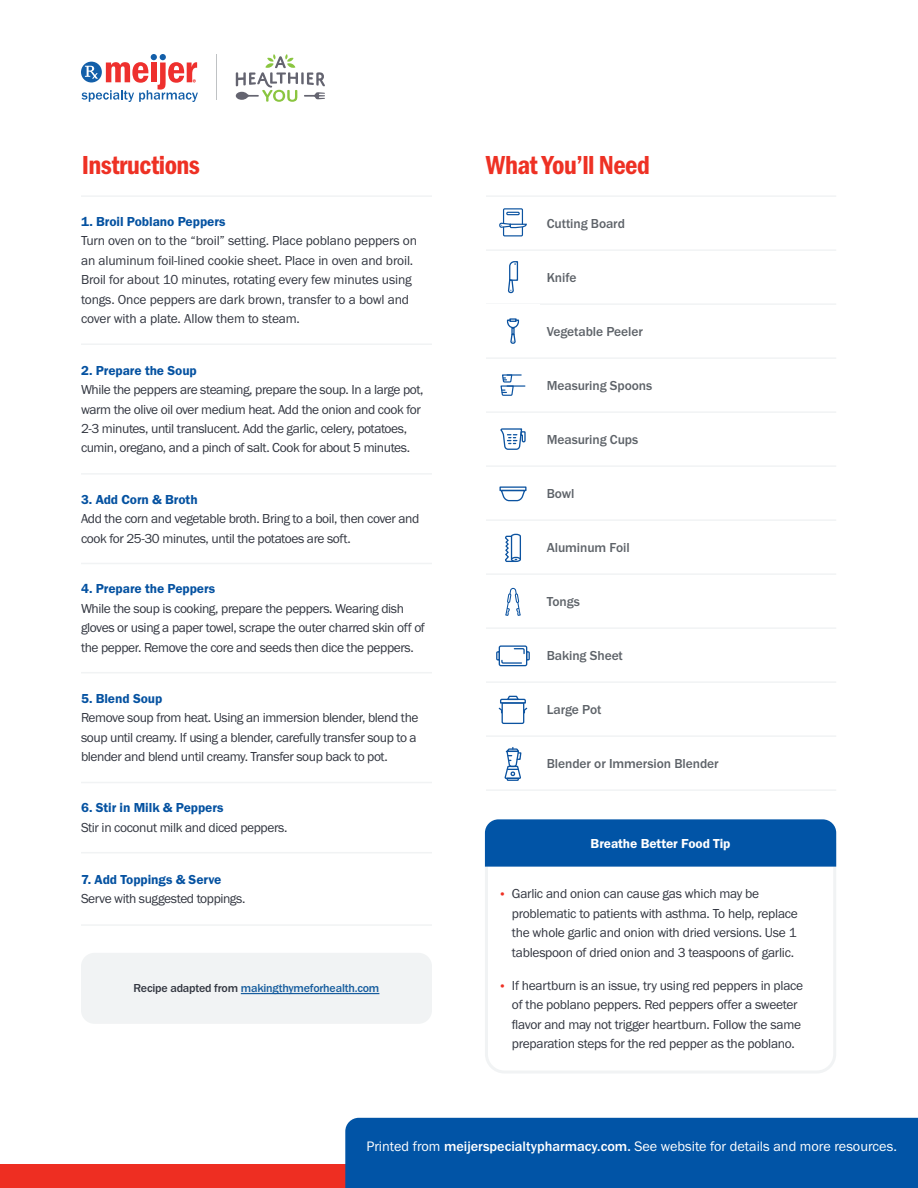
<style>
.page{position:relative;width:918px;height:1188px;background:#fff}
.page>*{position:absolute;margin:0;border:0;box-sizing:border-box;transform-origin:0 0}
.t1{font:27px "Franklin Gothic URW Con Dem";letter-spacing:-.02em;color:#ee3124}
.t2{font:14.25px "Franklin Gothic URW Boo";color:#fff}
.t3{font:13.5px/19.5px "Franklin Gothic URW Boo";letter-spacing:-.03em;color:#323640}
.t4{font:13.5px/19.5px "Franklin Gothic URW Boo";letter-spacing:-.01em;color:#323640}
.t5{font:500 13.5px "Franklin Gothic URW";letter-spacing:-.005em;color:#5e6369}
.t6{font:13.5px "Franklin Gothic URW Dem";letter-spacing:-.005em;color:#0552a1}
.t7{font:13.5px "Franklin Gothic URW Dem";letter-spacing:-.005em;color:#fff}
.t8{font:500 12px "Franklin Gothic URW";letter-spacing:-.015em;color:#175d9e}
.s1{font-family:"Franklin Gothic URW Dem";color:#0552a1}
.s2{color:#323640}
.s3{font-size:12px;color:#ee3124}
.s4{font-family:"Franklin Gothic URW";font-weight:500}
</style>
<div class="page">
<hr style="left:217px;top:54px;width:1px;height:46px;background:#bfc2c4">
<svg style="left:82px;top:54px;width:116px;height:48px"></svg>
<svg style="left:236px;top:54px;width:89px;height:48px"></svg>
<div style="left:0;top:1164px;width:918px;height:24px;background:#ee2e22"></div>
<div style="left:345px;top:1118px;width:573px;height:70px;background:#0154a6"></div>
<hr style="left:81px;top:924px;width:351px;height:2px;background:#f1f3f4">
<hr style="left:81px;top:852px;width:351px;height:1px;background:#f1f3f4">
<hr style="left:81px;top:782px;width:351px;height:1px;background:#f1f3f4">
<hr style="left:81px;top:672px;width:351px;height:1px;background:#f1f3f4">
<hr style="left:81px;top:563px;width:351px;height:1px;background:#f1f3f4">
<hr style="left:81px;top:473px;width:351px;height:2px;background:#f1f3f4">
<hr style="left:81px;top:344px;width:351px;height:1px;background:#f1f3f4">
<hr style="left:81px;top:195px;width:351px;height:2px;background:#f1f3f4">
<hr style="left:486px;top:465px;width:350px;height:2px;background:#f1f3f4">
<hr style="left:486px;top:303px;width:350px;height:2px;background:#f1f3f4">
<div style="left:486px;top:304px;width:54px;height:54px;background:#fff"></div>
<hr style="left:486px;top:249px;width:350px;height:2px;background:#f1f3f4">
<hr style="left:486px;top:195px;width:350px;height:2px;background:#f1f3f4">
<div style="left:486px;top:195px;width:54px;height:54px;background:#fff"></div>
<div style="left:486px;top:250px;width:54px;height:54px;background:#fff"></div>
<hr style="left:486px;top:357px;width:350px;height:2px;background:#f1f3f4">
<hr style="left:486px;top:411px;width:350px;height:2px;background:#f1f3f4">
<div style="left:486px;top:412px;width:54px;height:54px;background:#fff"></div>
<div style="left:486px;top:358px;width:54px;height:54px;background:#fff"></div>
<svg style="left:499px;top:208px;width:28px;height:29px"></svg>
<svg style="left:507px;top:261px;width:12px;height:33px"></svg>
<svg style="left:506px;top:318px;width:14px;height:26px"></svg>
<svg style="left:500px;top:428px;width:26px;height:22px"></svg>
<svg style="left:500px;top:374px;width:25px;height:22px"></svg>
<hr style="left:486px;top:519px;width:350px;height:2px;background:#f1f3f4">
<hr style="left:486px;top:573px;width:350px;height:2px;background:#f1f3f4">
<hr style="left:486px;top:627px;width:350px;height:2px;background:#f1f3f4">
<hr style="left:486px;top:681px;width:350px;height:2px;background:#f1f3f4">
<hr style="left:486px;top:735px;width:350px;height:2px;background:#f1f3f4">
<hr style="left:486px;top:789px;width:350px;height:2px;background:#f1f3f4">
<div style="left:486px;top:521px;width:54px;height:54px;background:#fff"></div>
<div style="left:486px;top:683px;width:54px;height:54px;background:#fff"></div>
<div style="left:486px;top:467px;width:54px;height:54px;background:#fff"></div>
<div style="left:486px;top:629px;width:54px;height:54px;background:#fff"></div>
<div style="left:486px;top:575px;width:54px;height:54px;background:#fff"></div>
<div style="left:486px;top:737px;width:54px;height:54px;background:#fff"></div>
<svg style="left:484px;top:842px;width:353px;height:231px"></svg>
<div style="left:485px;top:819px;width:351px;height:48px;background:#0154a6"></div>
<div style="left:81px;top:953px;width:351px;height:71px;background:#f1f3f4;border-radius:14px"></div>
<hr style="left:241px;top:993px;width:138px;height:1px;background:#175d9e">
<h1 class="t1" style="left:82px;top:147px;width:120px">Instructions</h1>
<p class="t6" style="left:81px;top:213px;width:146px">1. Broil Poblano Peppers</p>
<p class="t4" style="left:81px;top:231px;width:338px">Turn oven on to the “broil” setting. Place poblano peppers on an aluminum foil-lined cookie sheet. Place in oven and broil.<br>Broil for about 10 minutes, rotating every few minutes using tongs. Once peppers are dark brown, transfer to a bowl and cover with a plate. Allow them to steam.</p>
<p class="t3" style="left:81px;top:360px;width:344px"><span class="s1">2. Prepare the Soup<br></span>While the peppers are steaming, prepare the soup. In a large pot, warm the olive oil over medium heat. Add the onion and cook for 2-3 minutes, until translucent. Add the garlic, celery, potatoes, cumin, oregano, and a pinch of salt. Cook for about 5 minutes.</p>
<p class="t6" style="left:81px;top:491px;width:118px">3. Add Corn &amp; Broth</p>
<p class="t3" style="left:81px;top:509px;width:340px">Add the corn and vegetable broth. Bring to a boil, then cover and cook for 25-30 minutes, until the potatoes are soft.</p>
<p class="t6" style="left:81px;top:580px;width:136px">4. Prepare the Peppers</p>
<p class="t3" style="left:81px;top:598px;width:346px">While the soup is cooking, prepare the peppers. Wearing dish gloves or using a paper towel, scrape the outer charred skin off of the pepper. Remove the core and seeds then dice the peppers.</p>
<p class="t6" style="left:81px;top:690px;width:83px">5. Blend Soup</p>
<p class="t3" style="left:81px;top:708px;width:339px">Remove soup from heat. Using an immersion blender, blend the soup until creamy. If using a blender, carefully transfer soup to a blender and blend until creamy. Transfer soup back to pot.</p>
<p class="t6" style="left:81px;top:799px;width:144px">6. Stir in Milk &amp; Peppers</p>
<p class="t3" style="left:81px;top:817px;width:208px">Stir in coconut milk and diced peppers.</p>
<p class="t6" style="left:81px;top:871px;width:142px">7. Add Toppings &amp; Serve</p>
<p class="t3" style="left:81px;top:889px;width:166px">Serve with suggested toppings.</p>
<p class="t8" style="left:134px;top:981px;width:247px"><span class="s2">Recipe adapted from</span> makingthymeforhealth.com</p>
<h1 class="t1" style="left:486px;top:147px;width:165px">What You’ll Need</h1>
<p class="t5" style="left:547px;top:215px;width:80px">Cutting Board</p>
<p class="t5" style="left:547px;top:269px;width:31px">Knife</p>
<p class="t5" style="left:547px;top:323px;width:98px">Vegetable Peeler</p>
<p class="t5" style="left:547px;top:377px;width:107px">Measuring Spoons</p>
<p class="t5" style="left:547px;top:431px;width:93px">Measuring Cups</p>
<p class="t5" style="left:547px;top:485px;width:29px">Bowl</p>
<p class="t5" style="left:547px;top:539px;width:85px">Aluminum Foil</p>
<p class="t5" style="left:547px;top:593px;width:35px">Tongs</p>
<p class="t5" style="left:547px;top:647px;width:78px">Baking Sheet</p>
<p class="t5" style="left:547px;top:701px;width:56px">Large Pot</p>
<p class="t5" style="left:547px;top:755px;width:173px">Blender or Immersion Blender</p>
<p class="t7" style="left:591px;top:835px;width:141px">Breathe Better Food Tip</p>
<p class="t3" style="left:512px;top:884px;width:287px;text-indent:-14px"><span class="s3">•</span> Garlic and onion can cause gas which may be problematic to patients with asthma. To help, replace the whole garlic and onion with dried versions. Use 1 tablespoon of dried onion and 3 teaspoons of garlic.</p>
<p class="t3" style="left:512px;top:975px;width:293px;text-indent:-14px"><span class="s3">•</span> If heartburn is an issue, try using red peppers in place of the poblano peppers. Red peppers offer a sweeter favor and may not trigger heartburn. Follow the same preparation steps for the red pepper as the poblano.</p>
<p class="t2" style="left:366px;top:1137px;width:532px">Printed from <span class="s4">meijerspecialtypharmacy.com.</span> See website for details and more resources.</p>
</div>
